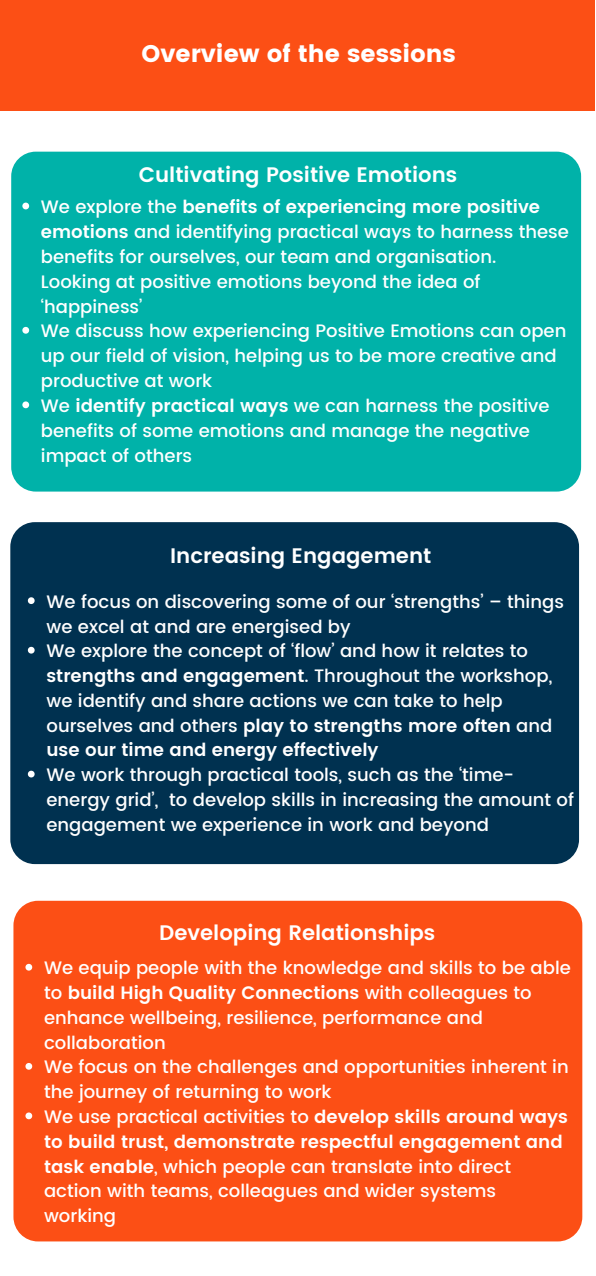
<style>
.page{position:relative;width:596px;height:1276px;background:#fff}
.page>*{position:absolute;margin:0;border:0;box-sizing:border-box;transform-origin:0 0}
.t1{font:24px "Poppins";color:#fff}
.t2{font:600 21px "Poppins";color:#fff}
.t3{font:500 18px/24.8px "Poppins";color:#fff}
.s1{font-weight:600}
</style>
<div class="page">
<div style="left:0;top:0;width:595px;height:110px;background:#fc4f15"></div>
<div style="left:11px;top:152px;width:570px;height:339px;background:#00b2a9;border-radius:25px"></div>
<svg style="left:22px;top:203px;width:7px;height:6px"></svg>
<svg style="left:22px;top:327px;width:7px;height:7px"></svg>
<svg style="left:22px;top:401px;width:7px;height:7px"></svg>
<div style="left:10px;top:522px;width:569px;height:342px;background:#003150;border-radius:25px"></div>
<svg style="left:28px;top:597px;width:7px;height:7px"></svg>
<svg style="left:28px;top:647px;width:7px;height:6px"></svg>
<svg style="left:28px;top:771px;width:7px;height:6px"></svg>
<div style="left:13px;top:901px;width:569px;height:340px;background:#fc4f15;border-radius:25px"></div>
<svg style="left:25px;top:964px;width:7px;height:6px"></svg>
<svg style="left:25px;top:1063px;width:7px;height:7px"></svg>
<svg style="left:25px;top:1112px;width:7px;height:7px"></svg>
<h1 class="t1" style="left:141px;top:39px;width:316px">Overview of the sessions</h1>
<p class="t2" style="left:139px;top:162px;width:320px">Cultivating Positive Emotions</p>
<p class="t3" style="left:41px;top:195px;width:529px">We explore the <span class="s1">benefits of experiencing more positive emotions</span> and identifying practical ways to harness these benefits for ourselves, our team and organisation.<br>Looking at positive emotions beyond the idea of ‘happiness’<br>We discuss how experiencing Positive Emotions can open up our field of vision, helping us to be more creative and productive at work<br>We <span class="s1">identify practical ways</span> we can harness the positive benefits of some emotions and manage the negative impact of others</p>
<p class="t2" style="left:170px;top:543px;width:263px">Increasing Engagement</p>
<p class="t3" style="left:46px;top:589px;width:519px">We focus on discovering some of our ‘strengths’ – things we excel at and are energised by<br>We explore the concept of ‘flow’ and how it relates to <span class="s1">strengths and engagement</span>. Throughout the workshop, we identify and share actions we can take to help ourselves and others <span class="s1">play to strengths more often</span> and <span class="s1">use our time and energy effectively</span></p>
<p class="t3" style="left:46px;top:762px;width:529px">We work through practical tools, such as the ‘time&shy;energy grid’, to develop skills in increasing the amount of engagement we experience in work and beyond</p>
<p class="t2" style="left:159px;top:920px;width:277px">Developing Relationships</p>
<p class="t3" style="left:44px;top:956px;width:528px">We equip people with the knowledge and skills to be able to <span class="s1">build High Quality Connections</span> with colleagues to enhance wellbeing, resilience, performance and collaboration<br>We focus on the challenges and opportunities inherent in the journey of returning to work<br>We use practical activities to <span class="s1">develop skills around ways to build trust, demonstrate respectful engagement and task enable</span>, which people can translate into direct action with teams, colleagues and wider systems working</p>
</div>
